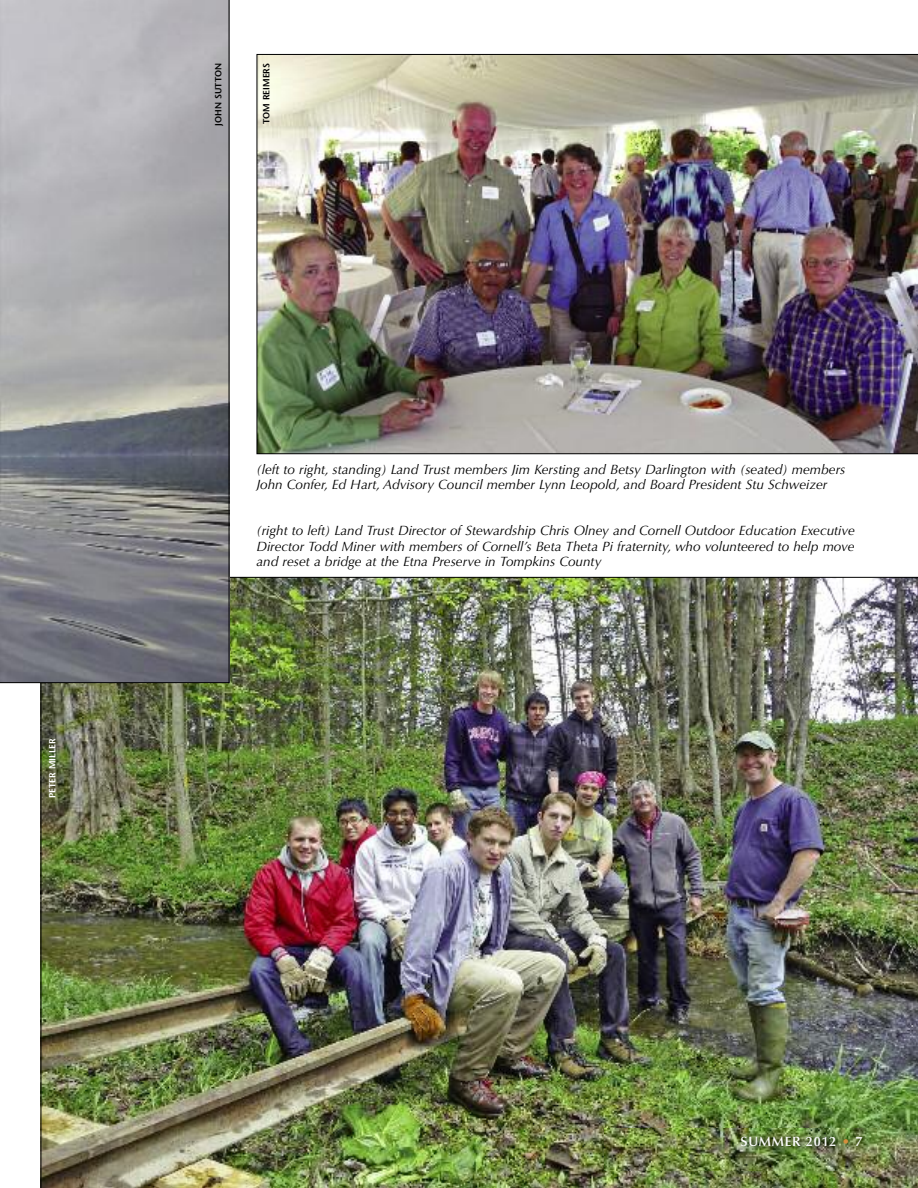
<style>
.page{position:relative;width:918px;height:1188px;background:#fff}
.page>*{position:absolute;margin:0;border:0;box-sizing:border-box;transform-origin:0 0}
.t1{font:italic 13.5px/15.5px "Optima";color:#000}
.t2{font:600 13.5px "Optima";letter-spacing:.05em;color:#fff}
.t3{font:600 9px "Stone Sans";color:#000}
.t4{font:600 9px "Stone Sans";color:#fff}
.s1{font-weight:400;color:#d48f3d}
</style>
<div class="page">
<img style="left:40px;top:577px;width:878px;height:611px">
<img style="left:257px;top:54px;width:661px;height:400px">
<svg style="left:0;top:0;width:229px;height:683px;background:#9a9a9e"></svg>
<img style="left:605px;top:1129px;width:271px;height:42px">
<p class="t4" style="left:49px;top:798px;width:61px;rotate:-90deg">PETER MILLER</p>
<p class="t3" style="left:215px;top:126px;width:64px;rotate:-90deg">JOHN SUTTON</p>
<p class="t3" style="left:263px;top:124px;width:63px;rotate:-90deg">TOM REIMERS</p>
<p class="t1" style="left:256px;top:463px;width:590px">(left to right, standing) Land Trust members Jim Kersting and Betsy Darlington with (seated) members<br>John Confer, Ed Hart, Advisory Council member Lynn Leopold, and Board President Stu Schweizer</p>
<p class="t1" style="left:257px;top:524px;width:600px;text-align:justify">(right to left) Land Trust Director of Stewardship Chris Olney and Cornell Outdoor Education Executive Director Todd Miner with members of Cornell’s Beta Theta Pi fraternity, who volunteered to help move and reset a bridge at the Etna Preserve in Tompkins County</p>
<p class="t2" style="left:741px;top:1136px;width:124px">SUMMER 2012 <span class="s1">•</span> 7</p>
</div>
